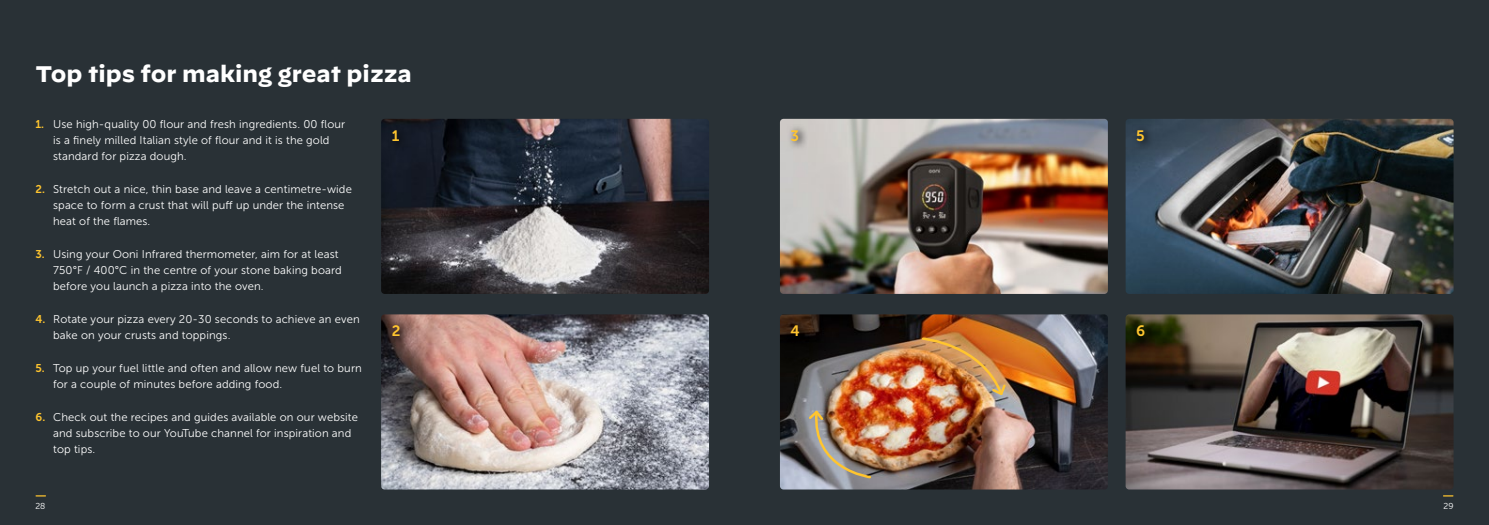
<style>
.page{position:relative;width:1489px;height:525px;background:#fff}
.page>*{position:absolute;margin:0;border:0;box-sizing:border-box;transform-origin:0 0}
.t1{font:700 22.5px "Decimal";color:#fff}
.t2{font:15px "Museo Sans 700";color:#ffc52f}
.t3{font:11.25px/16.2px "Museo Sans 300";letter-spacing:.01em;color:#fff}
.t4{font:8.75px "Museo Sans Rounded 300";color:#fff}
.s1{font-family:"Museo Sans 700";color:#ffc52f}
</style>
<div class="page">
<div style="left:0;top:0;width:1488px;height:524px;background:#293136"></div>
<img style="left:381px;top:119px;width:328px;height:175px">
<img style="left:381px;top:314px;width:328px;height:175px">
<img style="left:780px;top:119px;width:327px;height:175px">
<img style="left:1125px;top:119px;width:328px;height:175px">
<img style="left:780px;top:314px;width:327px;height:175px">
<img style="left:1125px;top:314px;width:328px;height:175px">
<img style="left:920px;top:336px;width:87px;height:61px">
<img style="left:806px;top:408px;width:66px;height:71px">
<div style="left:388px;top:125px;width:20px;height:26px;background:#131924"></div>
<svg style="left:387px;top:320px;width:22px;height:26px"></svg>
<svg style="left:786px;top:124px;width:22px;height:26px"></svg>
<svg style="left:1132px;top:124px;width:21px;height:26px"></svg>
<svg style="left:786px;top:320px;width:23px;height:26px"></svg>
<svg style="left:1132px;top:320px;width:22px;height:26px"></svg>
<h1 class="t1" style="left:35px;top:61px;width:378px">Top tips for making great pizza</h1>
<p class="t3" style="left:53px;top:116px;width:293px;text-indent:-18px"><span class="s1">1.</span> Use high-quality 00 flour and fresh ingredients. 00 flour is a finely milled Italian style of flour and it is the gold standard for pizza dough.</p>
<p class="t3" style="left:53px;top:181px;width:300px;text-indent:-18px"><span class="s1">2.</span> Stretch out a nice, thin base and leave a centimetre-wide space to form a crust that will puff up under the intense heat of the flames.</p>
<p class="t3" style="left:53px;top:246px;width:290px;text-indent:-18px"><span class="s1">3.</span> Using your Ooni Infrared thermometer, aim for at least<br>750°F / 400°C in the centre of your stone baking board before you launch a pizza into the oven.</p>
<p class="t3" style="left:53px;top:311px;width:308px;text-indent:-18px"><span class="s1">4.</span> Rotate your pizza every 20-30 seconds to achieve an even bake on your crusts and toppings.</p>
<p class="t3" style="left:53px;top:359px;width:310px;text-indent:-18px"><span class="s1">5.</span> Top up your fuel little and often and allow new fuel to burn for a couple of minutes before adding food.</p>
<p class="t3" style="left:53px;top:408px;width:306px;text-indent:-18px"><span class="s1">6.</span> Check out the recipes and guides available on our website and subscribe to our YouTube channel for inspiration and top tips.</p>
<h2 class="t2" style="left:392px;top:128px;width:9px">1</h2>
<h2 class="t2" style="left:392px;top:322px;width:10px">2</h2>
<h2 class="t2" style="left:790px;top:127px;width:10px">3</h2>
<h2 class="t2" style="left:1136px;top:127px;width:10px">5</h2>
<h2 class="t2" style="left:790px;top:322px;width:11px">4</h2>
<h2 class="t2" style="left:1136px;top:322px;width:11px">6</h2>
<p class="t4" style="left:35px;top:501px;width:12px">28</p>
<p class="t4" style="left:1443px;top:501px;width:11px">29</p>
</div>
